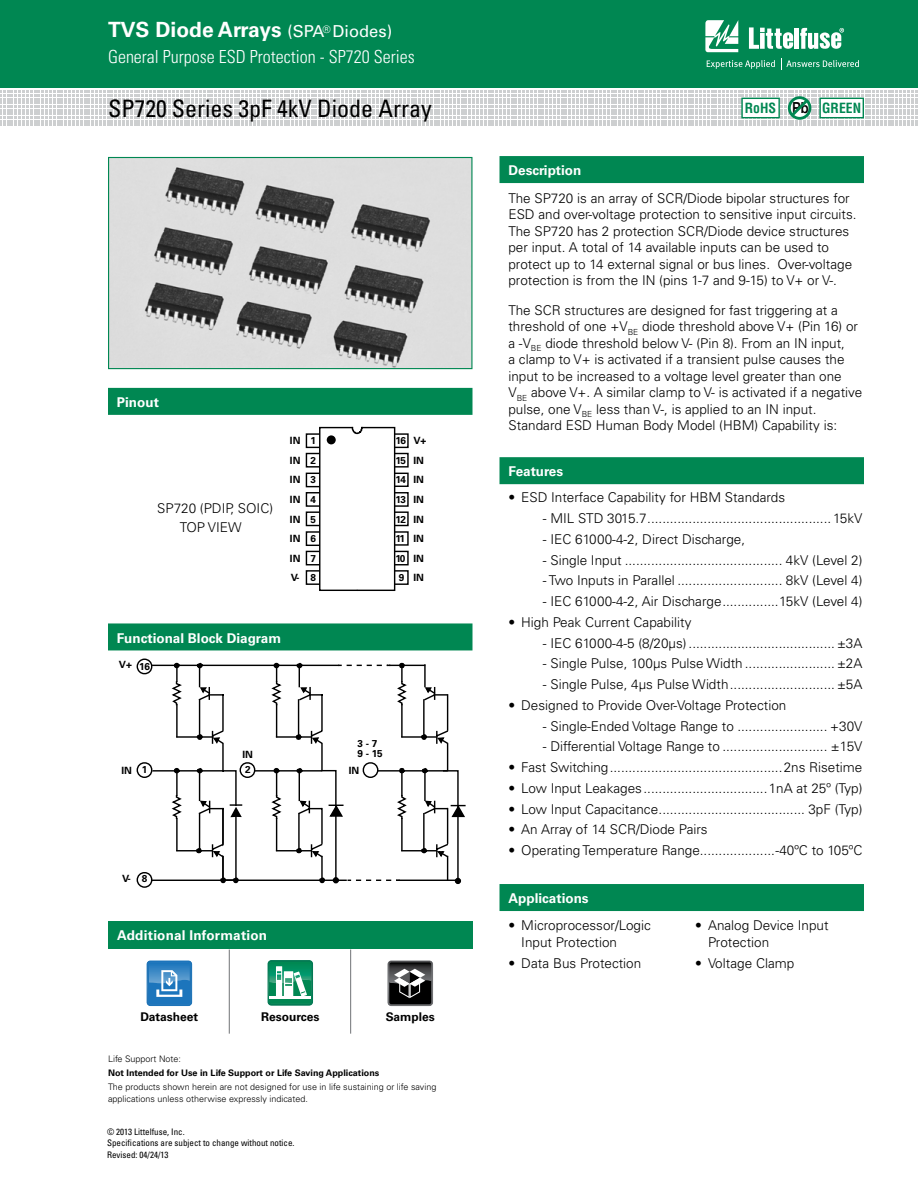
<style>
.page{position:relative;width:918px;height:1188px;background:#fff}
.page>*{position:absolute;margin:0;border:0;box-sizing:border-box;transform-origin:0 0}
.t1{font:condensed 24px "Univers LT Std";color:#000}
.t2{font:700 21px "Univers LT Std";color:#fff}
.t3{font:300 condensed 18px "Univers LT Std";color:#fff}
.t4{font:700 condensed 13.65px "Helvetica LT Std";color:#008752}
.t5{font:300 13.5px/16.5px "Univers LT Std";color:#000}
.t6{font:700 13.5px "Univers LT Std";color:#fff}
.t7{font:700 12px "Univers LT Std";color:#000}
.t8{font:700 10.05px/19.5px "Univers LT Std";color:#000;text-align:justify}
.t9{font:300 9px/12px "Univers LT Std";color:#000}
.t10{font:condensed 9px/10.8px "Univers LT Std";color:#000}
.t11{font:700 9px "Univers LT Std";color:#000}
.s1{font-weight:400;font-size:16.5px}
.s2{font-family:"Univers LT Std";font-stretch:expanded;font-size:15.15px;color:#000}
</style>
<div class="page">
<div style="left:0;top:0;width:918px;height:88px;background:#008752"></div>
<svg style="left:705px;top:20px;width:33px;height:32px"></svg>
<hr style="left:795px;top:28px;width:4px;height:21px;background:#fff">
<svg style="left:800px;top:28px;width:44px;height:21px"></svg>
<svg style="left:749px;top:27px;width:44px;height:22px"></svg>
<svg style="left:707px;top:60px;width:68px;height:9px"></svg>
<svg style="left:781px;top:58px;width:78px;height:12px"></svg>
<img style="left:110px;top:159px;width:360px;height:208px">
<div style="left:108px;top:157px;width:364px;height:212px;border:1px solid #008752"></div>
<div style="left:500px;top:156px;width:364px;height:27px;background:#008752"></div>
<div style="left:500px;top:457px;width:364px;height:27px;background:#008752"></div>
<div style="left:500px;top:884px;width:364px;height:27px;background:#008752"></div>
<div style="left:108px;top:388px;width:364px;height:27px;background:#008752"></div>
<div style="left:108px;top:623px;width:364px;height:27px;background:#008752"></div>
<svg style="left:136px;top:659px;width:16px;height:229px"></svg>
<svg style="left:151px;top:662px;width:315px;height:222px"></svg>
<svg style="left:0;top:91px;width:917px;height:35px"></svg>
<div style="left:820px;top:98px;width:43px;height:20px;background:#fff"></div>
<div style="left:819px;top:98px;width:45px;height:20px;border:1px solid #008752"></div>
<div style="left:394px;top:473px;width:15px;height:14px;border:1px solid #000"></div>
<div style="left:394px;top:453px;width:15px;height:15px;border:1px solid #000"></div>
<div style="left:394px;top:433px;width:15px;height:15px;border:1px solid #000"></div>
<div style="left:394px;top:570px;width:15px;height:15px;border:1px solid #000"></div>
<div style="left:394px;top:492px;width:15px;height:15px;border:1px solid #000"></div>
<div style="left:394px;top:511px;width:15px;height:15px;border:1px solid #000"></div>
<div style="left:394px;top:551px;width:15px;height:14px;border:1px solid #000"></div>
<div style="left:306px;top:433px;width:14px;height:15px;border:1px solid #000"></div>
<div style="left:306px;top:453px;width:14px;height:15px;border:1px solid #000"></div>
<div style="left:306px;top:473px;width:14px;height:14px;border:1px solid #000"></div>
<div style="left:306px;top:492px;width:14px;height:15px;border:1px solid #000"></div>
<div style="left:306px;top:511px;width:14px;height:15px;border:1px solid #000"></div>
<div style="left:306px;top:551px;width:14px;height:14px;border:1px solid #000"></div>
<div style="left:306px;top:531px;width:14px;height:15px;border:1px solid #000"></div>
<div style="left:306px;top:570px;width:14px;height:15px;border:1px solid #000"></div>
<svg style="left:318px;top:427px;width:78px;height:164px"></svg>
<div style="left:327px;top:435px;width:9px;height:9px;background:#000;border-radius:50%"></div>
<div style="left:108px;top:922px;width:364px;height:27px;background:#008752"></div>
<svg style="left:146px;top:960px;width:46px;height:46px;background:#4990c8"></svg>
<svg style="left:267px;top:960px;width:46px;height:46px"></svg>
<hr style="left:270px;top:997px;width:41px;height:2px;background:#fff">
<svg style="left:387px;top:960px;width:46px;height:46px;background:#4d4e4e"></svg>
<hr style="left:229px;top:950px;width:1px;height:84px;background:#808285">
<hr style="left:350px;top:950px;width:1px;height:84px;background:#808285">
<h2 class="t2" style="left:108px;top:17px;width:286px">TVS Diode Arrays <span class="s1">(SPA</span><sup>®</sup> <span class="s1">Diodes)</span></h2>
<h3 class="t3" style="left:108px;top:45px;width:308px">General Purpose ESD Protection - SP720 Series</h3>
<h1 class="t1" style="left:108px;top:93px;width:325px">SP720 Series 3pF 4kV Diode Array</h1>
<p class="t6" style="left:117px;top:394px;width:43px">Pinout</p>
<p class="t5" style="left:180px;top:498px;width:95px;line-height:19.6px;text-indent:-22px">SP720 (PDIP, SOIC)<br>TOP VIEW</p>
<p class="t8" style="left:290px;top:431px;width:12px">IN IN IN IN IN IN</p>
<p class="t8" style="left:291px;top:568px;width:10px">V-</p>
<p class="t8" style="left:290px;top:549px;width:12px">IN</p>
<p class="t8" style="left:310px;top:431px;width:7px">1<br>2<br>3<br>4<br>5</p>
<p class="t8" style="left:310px;top:549px;width:7px">7</p>
<p class="t8" style="left:310px;top:529px;width:7px">6</p>
<p class="t8" style="left:310px;top:568px;width:7px">8</p>
<p class="t6" style="left:117px;top:630px;width:166px">Functional Block Diagram</p>
<p class="t8" style="left:119px;top:655px;width:33px">V+ 16</p>
<p class="t8" style="left:121px;top:761px;width:12px">IN</p>
<p class="t8" style="left:142px;top:760px;width:7px">1</p>
<p class="t8" style="left:243px;top:745px;width:12px">IN</p>
<p class="t8" style="left:245px;top:760px;width:7px">2</p>
<p class="t8" style="left:413px;top:431px;width:15px">V+</p>
<p class="t8" style="left:413px;top:470px;width:12px">IN IN IN IN IN IN</p>
<p class="t8" style="left:395px;top:431px;width:12px">16</p>
<p class="t8" style="left:413px;top:451px;width:12px">IN</p>
<p class="t8" style="left:395px;top:451px;width:12px">15</p>
<p class="t8" style="left:395px;top:470px;width:12px">14</p>
<p class="t8" style="left:395px;top:490px;width:12px">13<br>12<br>11<br>10</p>
<p class="t8" style="left:399px;top:568px;width:7px">9</p>
<p class="t8" style="left:357px;top:739px;width:27px;line-height:9.9px">3 - 7<br>9 - 15</p>
<p class="t8" style="left:349px;top:761px;width:12px">IN</p>
<p class="t8" style="left:122px;top:869px;width:10px">V-</p>
<p class="t8" style="left:142px;top:869px;width:7px">8</p>
<p class="t6" style="left:117px;top:928px;width:152px">Additional Information</p>
<p class="t7" style="left:140px;top:1010px;width:59px">Datasheet</p>
<p class="t7" style="left:261px;top:1009px;width:60px">Resources</p>
<p class="t7" style="left:386px;top:1010px;width:51px">Samples</p>
<p class="t9" style="left:108px;top:1053px;width:75px">Life Support Note:</p>
<p class="t11" style="left:108px;top:1068px;width:273px">Not Intended for Use in Life Support or Life Saving Applications</p>
<p class="t9" style="left:108px;top:1081px;width:330px">The products shown herein are not designed for use in life sustaining or life saving applications unless otherwise expressly indicated.</p>
<p class="t10" style="left:107px;top:1126px;width:189px">© 2013 Littelfuse, Inc.<br>Specifications are subject to change without notice.</p>
<p class="t10" style="left:107px;top:1149px;width:63px">Revised: 04/24/13</p>
<p class="t6" style="left:508px;top:163px;width:74px">Description</p>
<p class="t4" style="left:745px;top:99px;width:118px">RoHS <span class="s2">Pb</span> GREEN</p>
<p class="t5" style="left:508px;top:190px;width:350px">The SP720 is an array of SCR/Diode bipolar structures for ESD and over-voltage protection to sensitive input circuits.<br>The SP720 has 2 protection SCR/Diode device structures per input. A total of 14 available inputs can be used to protect up to 14 external signal or bus lines. Over-voltage protection is from the IN (pins 1-7 and 9-15) to V+ or V-.</p>
<p class="t5" style="left:508px;top:302px;width:355px">The SCR structures are designed for fast triggering at a threshold of one +V<sub>BE</sub> diode threshold above V+ (Pin 16) or a -V<sub>BE</sub> diode threshold below V- (Pin 8). From an IN input,<br>a clamp to V+ is activated if a transient pulse causes the input to be increased to a voltage level greater than one V<sub>BE</sub> above V+. A similar clamp to V- is activated if a negative pulse, one V<sub>BE</sub> less than V-, is applied to an IN input.<br>Standard ESD Human Body Model (HBM) Capability is:</p>
<p class="t6" style="left:508px;top:464px;width:56px">Features</p>
<p class="t5" style="left:508px;top:489px;width:278px">• ESD Interface Capability for HBM Standards</p>
<p class="t5" style="left:543px;top:510px;width:321px">- MIL STD 3015.7................................................. 15kV</p>
<p class="t5" style="left:543px;top:531px;width:204px">- IEC 61000-4-2, Direct Discharge,</p>
<p class="t5" style="left:543px;top:552px;width:321px">- Single Input .......................................... 4kV (Level 2)</p>
<p class="t5" style="left:543px;top:572px;width:321px">- Two Inputs in Parallel ............................ 8kV (Level 4)</p>
<p class="t5" style="left:543px;top:593px;width:321px">- IEC 61000-4-2, Air Discharge...............15kV (Level 4)</p>
<p class="t5" style="left:508px;top:614px;width:185px">• High Peak Current Capability</p>
<p class="t5" style="left:543px;top:635px;width:321px">- IEC 61000-4-5 (8/20µs) .......................................±3A</p>
<p class="t5" style="left:543px;top:655px;width:321px">- Single Pulse, 100µs Pulse Width ........................±2A</p>
<p class="t5" style="left:543px;top:676px;width:321px">- Single Pulse, 4µs Pulse Width............................±5A</p>
<p class="t5" style="left:508px;top:697px;width:279px">• Designed to Provide Over-Voltage Protection</p>
<p class="t5" style="left:543px;top:718px;width:321px">- Single-Ended Voltage Range to ........................ +30V</p>
<p class="t5" style="left:543px;top:738px;width:321px">- Differential Voltage Range to ............................ ±15V</p>
<p class="t5" style="left:508px;top:759px;width:355px">• Fast Switching..............................................2ns Risetime</p>
<p class="t5" style="left:508px;top:780px;width:355px">• Low Input Leakages.................................1nA at 25º (Typ)</p>
<p class="t5" style="left:508px;top:801px;width:355px">• Low Input Capacitance....................................... 3pF (Typ)</p>
<p class="t5" style="left:508px;top:821px;width:201px">• An Array of 14 SCR/Diode Pairs</p>
<p class="t5" style="left:508px;top:842px;width:355px">• Operating Temperature Range....................-40ºC to 105ºC</p>
<p class="t6" style="left:508px;top:891px;width:82px">Applications</p>
<p class="t5" style="left:521px;top:917px;width:131px;text-indent:-13px">• Microprocessor/Logic<br>Input Protection</p>
<p class="t5" style="left:509px;top:955px;width:134px">• Data Bus Protection</p>
<p class="t5" style="left:708px;top:917px;width:122px;text-indent:-13px">• Analog Device Input<br>Protection</p>
<p class="t5" style="left:695px;top:955px;width:101px">• Voltage Clamp</p>
</div>
